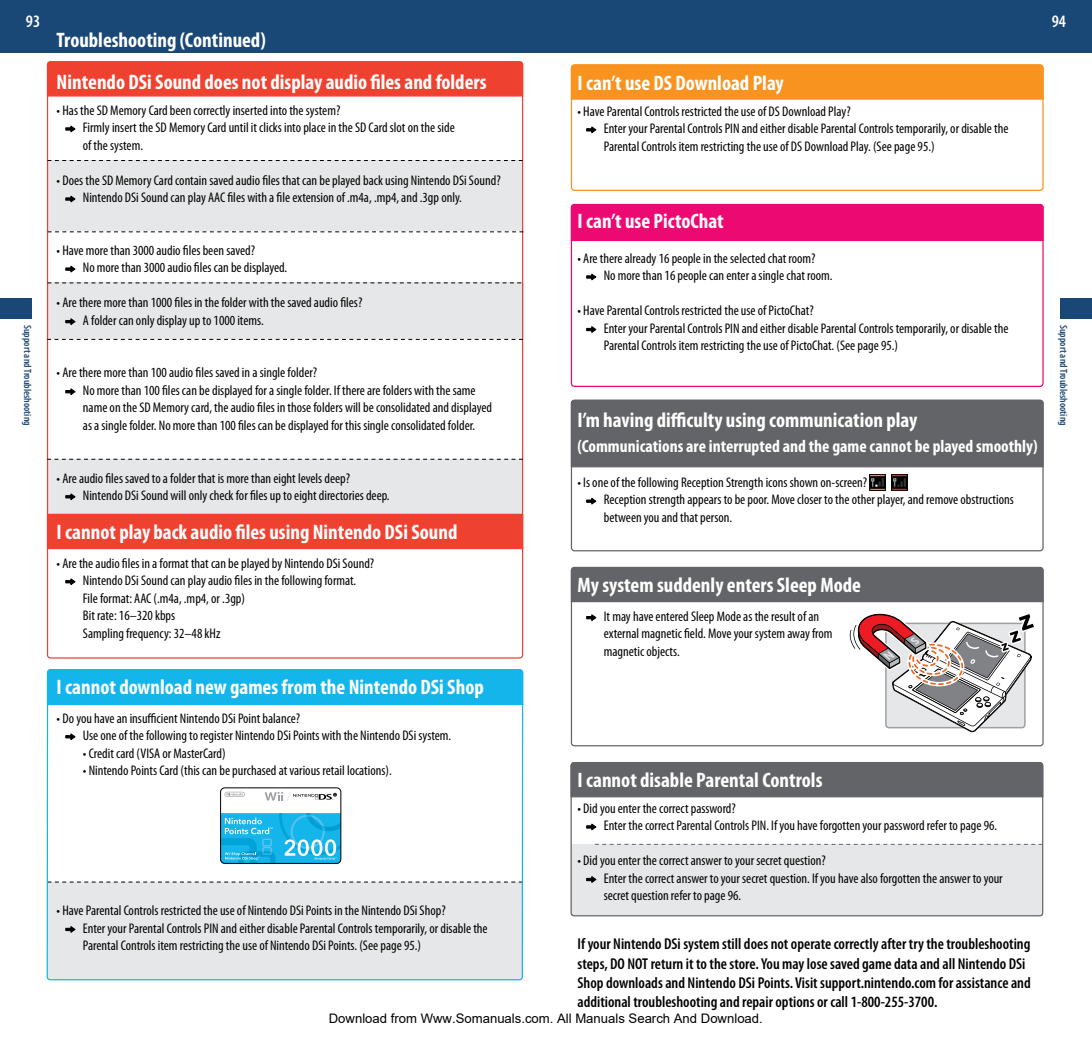
<style>
.page{position:relative;width:1092px;height:1043px;background:#fff}
.page>*{position:absolute;margin:0;border:0;box-sizing:border-box;transform-origin:0 0}
.t1{font:700 condensed 21px/42px "Myriad Pro";color:#fff}
.t2{font:700 condensed 17.5px "Myriad Pro";color:#fff}
.t3{font:600 condensed 17.5px "Myriad Pro";color:#fff}
.t4{font:600 condensed 15.75px/19.2px "Myriad Pro";color:#000}
.t5{font:condensed 14px/17.5px "Myriad Pro";color:#000}
.t6{font:13.12px "Arial";color:#000}
.t7{font:600 condensed 10.5px "Myriad Pro";color:#1a4876}
</style>
<div class="page">
<div style="left:49px;top:882px;width:472px;height:96px;background:#e6e7e8"></div>
<svg style="left:49px;top:881px;width:472px;height:1px"></svg>
<div style="left:0;top:0;width:1091px;height:53px;background:#1a4876"></div>
<div style="left:48px;top:459px;width:475px;height:55px;background:#e6e7e8"></div>
<div style="left:48px;top:160px;width:475px;height:71px;background:#e6e7e8"></div>
<div style="left:48px;top:283px;width:475px;height:56px;background:#e6e7e8"></div>
<div style="left:46px;top:61px;width:478px;height:36px;background:#ef4130"></div>
<svg style="left:48px;top:231px;width:475px;height:1px"></svg>
<svg style="left:48px;top:160px;width:474px;height:1px"></svg>
<svg style="left:47px;top:459px;width:476px;height:1px"></svg>
<svg style="left:47px;top:339px;width:476px;height:1px"></svg>
<svg style="left:48px;top:282px;width:473px;height:1px"></svg>
<div style="left:47px;top:513px;width:476px;height:36px;background:#ef4130;border:1px solid #ef4130"></div>
<div style="left:46px;top:669px;width:478px;height:36px;background:#13b5ea"></div>
<svg style="left:570px;top:602px;width:473px;height:144px"></svg>
<div style="left:570px;top:566px;width:473px;height:36px;background:#636467"></div>
<svg style="left:570px;top:241px;width:473px;height:146px"></svg>
<div style="left:570px;top:204px;width:473px;height:37px;background:#ed0972"></div>
<svg style="left:570px;top:100px;width:473px;height:91px"></svg>
<div style="left:570px;top:64px;width:473px;height:36px;background:#f7931e"></div>
<svg style="left:570px;top:467px;width:473px;height:84px"></svg>
<div style="left:570px;top:399px;width:473px;height:68px;background:#636467"></div>
<svg style="left:849px;top:612px;width:186px;height:120px"></svg>
<svg style="left:570px;top:797px;width:473px;height:119px;fill:#e6e7e8"></svg>
<div style="left:570px;top:762px;width:473px;height:35px;background:#636467"></div>
<svg style="left:595px;top:843px;width:447px;height:1px"></svg>
<svg style="left:224px;top:791px;width:21px;height:5px"></svg>
<hr style="left:225px;top:792px;width:19px;height:3px;background:#a09fa4;border-radius:2px">
<div style="left:220px;top:787px;width:121px;height:76px;border:1px solid #000;border-radius:4px"></div>
<svg style="left:220px;top:812px;width:122px;height:51px;background:#31b8e5"></svg>
<svg style="left:265px;top:791px;width:72px;height:9px"></svg>
<div style="left:0;top:298px;width:32px;height:21px;background:#1a4876"></div>
<div style="left:1059px;top:298px;width:32px;height:21px;background:#1a4876"></div>
<svg style="left:586px;top:126px;width:11px;height:8px"></svg>
<svg style="left:586px;top:273px;width:11px;height:8px"></svg>
<svg style="left:586px;top:325px;width:11px;height:9px"></svg>
<img style="left:869px;top:474px;width:16px;height:16px">
<img style="left:891px;top:474px;width:16px;height:16px">
<svg style="left:586px;top:497px;width:11px;height:8px"></svg>
<svg style="left:586px;top:613px;width:11px;height:9px"></svg>
<svg style="left:586px;top:822px;width:11px;height:9px"></svg>
<svg style="left:586px;top:875px;width:11px;height:8px"></svg>
<svg style="left:65px;top:125px;width:11px;height:8px"></svg>
<svg style="left:65px;top:195px;width:11px;height:8px"></svg>
<svg style="left:65px;top:265px;width:11px;height:8px"></svg>
<svg style="left:65px;top:318px;width:11px;height:7px"></svg>
<svg style="left:65px;top:388px;width:11px;height:7px"></svg>
<svg style="left:65px;top:493px;width:11px;height:7px"></svg>
<svg style="left:65px;top:578px;width:11px;height:7px"></svg>
<svg style="left:65px;top:733px;width:11px;height:7px"></svg>
<svg style="left:65px;top:925px;width:11px;height:8px"></svg>
<p class="t3" style="left:26px;top:10px;width:16px">93</p>
<p class="t7" style="left:34px;top:325px;width:102px;rotate:90deg">Support and Troubleshooting</p>
<h1 class="t1" style="left:57px;top:19px;width:431px">Troubleshooting (Continued)<br>Nintendo DSi Sound does not display audio files and folders</h1>
<p class="t5" style="left:83px;top:101px;width:373px;text-indent:-26px">• Has the SD Memory Card been correctly inserted into the system?<br>Firmly insert the SD Memory Card until it clicks into place in the SD Card slot on the side of the system.</p>
<p class="t5" style="left:83px;top:171px;width:419px;text-indent:-26px">• Does the SD Memory Card contain saved audio files that can be played back using Nintendo DSi Sound?<br>Nintendo DSi Sound can play AAC files with a file extension of .m4a, .mp4, and .3gp only.</p>
<p class="t5" style="left:83px;top:241px;width:206px;text-indent:-26px">• Have more than 3000 audio files been saved?<br>No more than 3000 audio files can be displayed.</p>
<p class="t5" style="left:83px;top:294px;width:281px;text-indent:-26px">• Are there more than 1000 files in the folder with the saved audio files?<br>A folder can only display up to 1000 items.</p>
<p class="t5" style="left:83px;top:364px;width:410px;text-indent:-26px">• Are there more than 100 audio files saved in a single folder?<br>No more than 100 files can be displayed for a single folder. If there are folders with the same name on the SD Memory card, the audio files in those folders will be consolidated and displayed as a single folder. No more than 100 files can be displayed for this single consolidated folder.</p>
<p class="t5" style="left:83px;top:469px;width:308px;text-indent:-26px">• Are audio files saved to a folder that is more than eight levels deep?<br>Nintendo DSi Sound will only check for files up to eight directories deep.</p>
<h1 class="t1" style="left:57px;top:510px;width:402px">I cannot play back audio files using Nintendo DSi Sound</h1>
<p class="t5" style="left:83px;top:553px;width:293px;text-indent:-26px">• Are the audio files in a format that can be played by Nintendo DSi Sound?<br>Nintendo DSi Sound can play audio files in the following format.<br>File format: AAC (.m4a, .mp4, or .3gp)<br>Bit rate: 16–320 kbps<br>Sampling frequency: 32–48 kHz</p>
<h1 class="t1" style="left:57px;top:665px;width:428px">I cannot download new games from the Nintendo DSi Shop</h1>
<p class="t5" style="left:83px;top:708px;width:370px;text-indent:-26px">• Do you have an insufficient Nintendo DSi Point balance?<br>Use one of the following to register Nintendo DSi Points with the Nintendo DSi system.</p>
<p class="t5" style="left:83px;top:743px;width:144px">• Credit card (VISA or MasterCard)</p>
<p class="t5" style="left:83px;top:761px;width:310px">• Nintendo Points Card (this can be purchased at various retail locations).</p>
<p class="t5" style="left:83px;top:901px;width:406px;text-indent:-26px">• Have Parental Controls restricted the use of Nintendo DSi Points in the Nintendo DSi Shop?<br>Enter your Parental Controls PIN and either disable Parental Controls temporarily, or disable the<br>Parental Controls item restricting the use of Nintendo DSi Points. (See page 95.)</p>
<h1 class="t1" style="left:577px;top:62px;width:208px">I can’t use DS Download Play</h1>
<p class="t5" style="left:603px;top:102px;width:406px;text-indent:-26px">• Have Parental Controls restricted the use of DS Download Play?<br>Enter your Parental Controls PIN and either disable Parental Controls temporarily, or disable the<br>Parental Controls item restricting the use of DS Download Play. (See page 95.)</p>
<h1 class="t1" style="left:577px;top:199px;width:148px">I can’t use PictoChat</h1>
<p class="t5" style="left:603px;top:249px;width:230px;text-indent:-26px">• Are there already 16 people in the selected chat room?<br>No more than 16 people can enter a single chat room.</p>
<p class="t5" style="left:603px;top:301px;width:406px;text-indent:-26px">• Have Parental Controls restricted the use of PictoChat?<br>Enter your Parental Controls PIN and either disable Parental Controls temporarily, or disable the<br>Parental Controls item restricting the use of PictoChat. (See page 95.)</p>
<h1 class="t1" style="left:577px;top:399px;width:341px">I’m having difficulty using communication play</h1>
<p class="t2" style="left:577px;top:435px;width:461px">(Communications are interrupted and the game cannot be played smoothly)</p>
<p class="t5" style="left:603px;top:473px;width:411px;text-indent:-26px">• Is one of the following Reception Strength icons shown on-screen?<br>Reception strength appears to be poor. Move closer to the other player, and remove obstructions between you and that person.</p>
<h1 class="t1" style="left:577px;top:563px;width:285px">My system suddenly enters Sleep Mode</h1>
<p class="t5" style="left:603px;top:607px;width:230px">It may have entered Sleep Mode as the result of an external magnetic field. Move your system away from magnetic objects.</p>
<h1 class="t1" style="left:577px;top:758px;width:246px">I cannot disable Parental Controls</h1>
<p class="t5" style="left:603px;top:798px;width:395px;text-indent:-26px">• Did you enter the correct password?<br>Enter the correct Parental Controls PIN. If you have forgotten your password refer to page 96.</p>
<p class="t5" style="left:603px;top:851px;width:400px;text-indent:-26px">• Did you enter the correct answer to your secret question?<br>Enter the correct answer to your secret question. If you have also forgotten the answer to your secret question refer to page 96.</p>
<p class="t4" style="left:577px;top:933px;width:455px">If your Nintendo DSi system still does not operate correctly after try the troubleshooting steps, DO NOT return it to the store. You may lose saved game data and all Nintendo DSi Shop downloads and Nintendo DSi Points. Visit support.nintendo.com for assistance and additional troubleshooting and repair options or call 1-800-255-3700.</p>
<p class="t6" style="left:329px;top:1010px;width:435px">Download from Www.Somanuals.com. All Manuals Search And Download.</p>
<p class="t3" style="left:1051px;top:10px;width:16px">94</p>
<p class="t7" style="left:1069px;top:325px;width:102px;rotate:90deg">Support and Troubleshooting</p>
</div>
